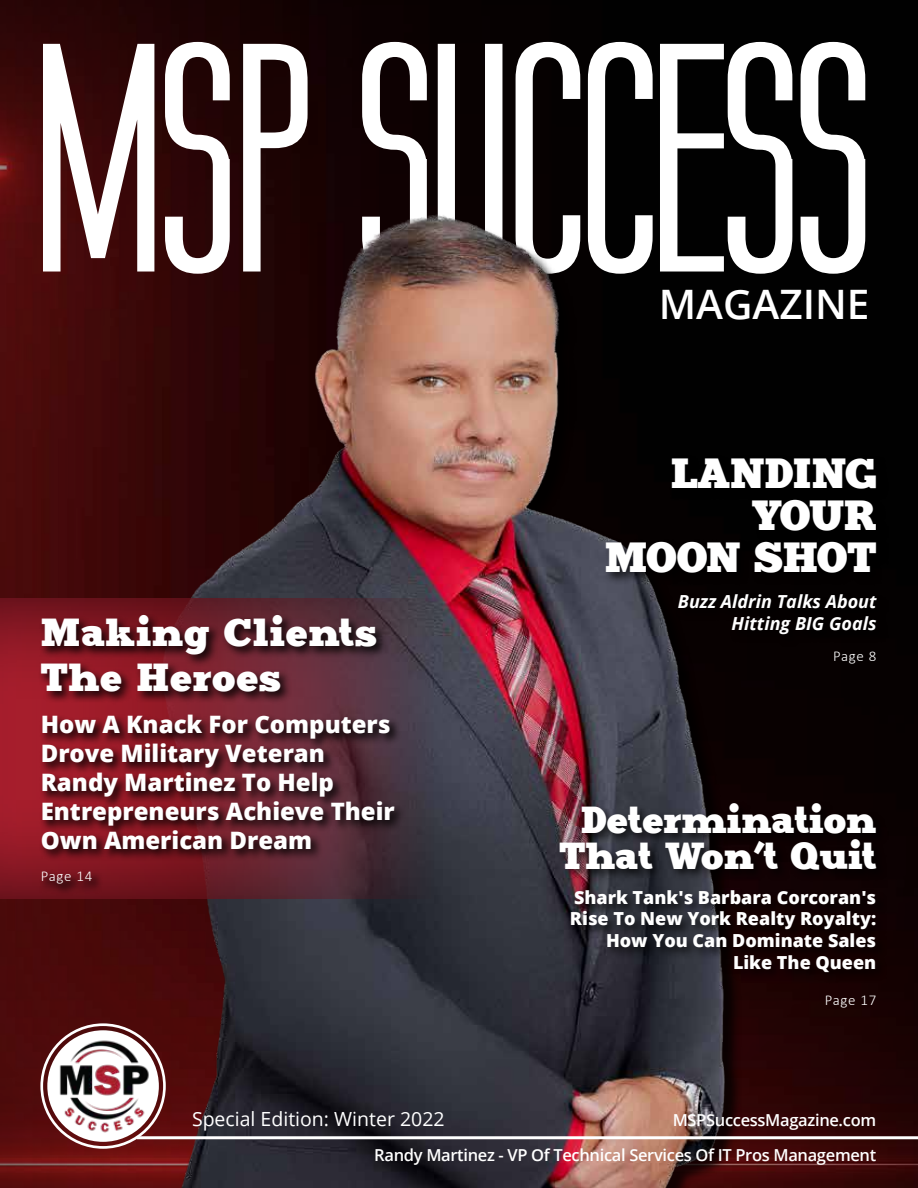
<style>
.page{position:relative;width:918px;height:1188px;background:#fff}
.page>*{position:absolute;margin:0;border:0;box-sizing:border-box;transform-origin:0 0}
.t1{font:700 273px "Labtop";color:#fff}
.t2{font:42px/42px "Merit";color:#fff;text-align:right}
.t3{font:600 40.65px "Open Sans";color:#fff}
.t4{font:39px "Merit";letter-spacing:.02em;color:#fff}
.t5{font:37.5px/36px "Merit";color:#fff;text-align:center}
.t6{font:800 24px/28.8px "Open Sans";color:#fff}
.t7{font:19.5px "Open Sans";color:#fff}
.t8{font:800 18px/21.6px "Open Sans";color:#fff;text-align:right}
.t9{font:italic 700 18px "Open Sans";color:#fff}
.t10{font:600 16.5px/35.8px "Open Sans";letter-spacing:-.02em;color:#fff;text-align:right}
.t11{font:300 15px "Calibri";letter-spacing:.045em;color:#fff}
</style>
<div class="page">
<div style="left:0;top:0;width:918px;height:1188px;background:#000;opacity:.75"></div>
<img style="left:48px;top:137px;width:786px;height:1051px">
<div style="left:47px;top:1030px;width:112px;height:112px;background:#fff;border-radius:50%"></div>
<img style="left:56px;top:1036px;width:96px;height:100px">
<hr style="left:137px;top:1136px;width:781px;height:3px;background:#fff">
<div style="left:40px;top:1023px;width:126px;height:126px;border:3px solid #fff;border-radius:50%"></div>
<div style="left:557px;top:801px;width:331px;height:182px;background:#000;opacity:.75"></div>
<div style="left:603px;top:455px;width:286px;height:192px;background:#000"></div>
<div style="left:0;top:598px;width:436px;height:302px;background:#000;opacity:.75"></div>
<div style="left:38px;top:613px;width:369px;height:283px;background:#000;opacity:.79"></div>
<h1 class="t1" style="left:36px;top:-12px;width:835px">MSP SUCCESS</h1>
<h3 class="t3" style="left:659px;top:276px;width:212px">MAGAZINE</h3>
<h2 class="t2" style="left:605px;top:453px;width:273px">LANDING<br>YOUR<br>MOON SHOT</h2>
<p class="t9" style="left:678px;top:589px;width:200px">Buzz Aldrin Talks About</p>
<h3 class="t4" style="left:41px;top:611px;width:338px">Making Clients</h3>
<p class="t9" style="left:732px;top:611px;width:146px">Hitting BIG Goals</p>
<h3 class="t4" style="left:41px;top:656px;width:242px">The Heroes</h3>
<p class="t6" style="left:41px;top:709px;width:356px">How A Knack For Computers<br>Drove Military Veteran<br>Randy Martinez To Help<br>Entrepreneurs Achieve Their<br>Own American Dream</p>
<p class="t11" style="left:41px;top:866px;width:53px">Page 14</p>
<p class="t11" style="left:833px;top:647px;width:45px">Page 8</p>
<h3 class="t5" style="left:560px;top:802px;width:318px">Determination<br>That Won't Quit</h3>
<p class="t8" style="left:570px;top:886px;width:308px">Shark Tank's Barbara Corcoran's<br>Rise To New York Realty Royalty:<br>How You Can Dominate Sales<br>Like The Queen</p>
<p class="t11" style="left:825px;top:991px;width:53px">Page 17</p>
<p class="t7" style="left:192px;top:1105px;width:254px">Special Edition: Winter 2022</p>
<p class="t10" style="left:374px;top:1101px;width:503px">MSPSuccessMagazine.com<br>Randy Martinez - VP Of Technical Services Of IT Pros Management</p>
</div>
